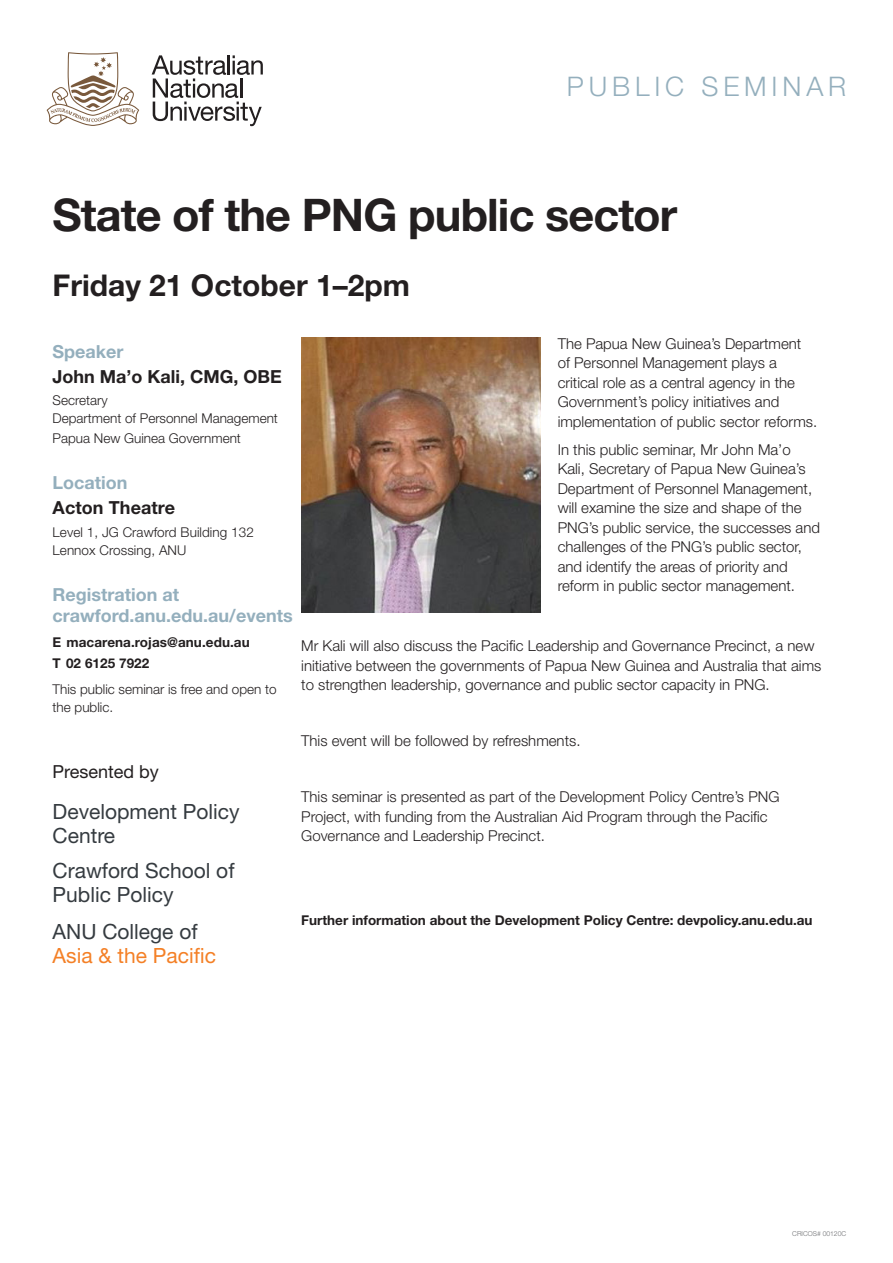
<style>
.page{position:relative;width:893px;height:1263px;background:#fff}
.page>*{position:absolute;margin:0;border:0;box-sizing:border-box;transform-origin:0 0}
.heading_top{font:700 45px "Helvetica Neue LT Std";letter-spacing:-.02em;color:#231f20}
.heading_top-2{font:700 30px "Helvetica Neue LT Std";color:#231f20}
.t1{font:300 27px "Helvetica Neue LT Std";letter-spacing:.18em;color:#94afbd}
.Wayfinder{font:21px/24px "Helvetica Neue LT Std";color:#353b40}
.Wayfinder-2{font:21px/24px "Helvetica Neue LT Std";color:#f48026}
.left_column_headin{font:700 18px/21px "Helvetica Neue LT Std";color:#94afbd}
.left_column_headin-2{font:700 18px "Helvetica Neue LT Std";color:#231f20}
.left_column_bold_b{font:700 18px "Helvetica Neue LT Std";letter-spacing:.005em;color:#231f20}
.Presented_by{font:18px "Helvetica Neue LT Std";color:#231f20}
.body_10_5_13{font:300 15px/19.5px "Helvetica Neue LT Std";color:#231f20}
.left_column_small{font:300 13.5px/18px "Helvetica Neue LT Std";color:#231f20}
.body_10_5_13-2{font:700 13.5px "Helvetica Neue LT Std";color:#231f20}
.left_column_headin-3{font:300 13.5px/18px "Helvetica Neue LT Std";color:#231f20}
.left_column_bold_b-2{font:700 13.5px "Helvetica Neue LT Std";letter-spacing:.005em;color:#231f20}
.Job_number{font:300 6.75px "Helvetica Neue LT Std";color:#6c6d70}
.s1{color:#353b40}
</style>
<div class="page">
<svg style="left:152px;top:55px;width:111px;height:71px"></svg>
<svg style="left:47px;top:52px;width:92px;height:74px"></svg>
<img style="left:301px;top:338px;width:239px;height:274px">
<h3 class="t1" style="left:567px;top:70px;width:281px">PUBLIC SEMINAR</h3>
<p class="heading_top" style="left:53px;top:187px;width:626px">State of the PNG public sector</p>
<p class="heading_top-2" style="left:53px;top:267px;width:359px">Friday 21 October 1–2pm</p>
<p class="left_column_headin" style="left:53px;top:340px;width:73px">Speaker</p>
<p class="left_column_headin-2" style="left:53px;top:365px;width:231px">John Ma’o Kali, CMG, OBE</p>
<p class="left_column_headin-3" style="left:53px;top:391px;width:227px">Secretary<br>Department of Personnel Management</p>
<p class="left_column_headin-3" style="left:53px;top:429px;width:190px">Papua New Guinea Government</p>
<p class="left_column_headin" style="left:53px;top:472px;width:76px">Location</p>
<p class="left_column_bold_b" style="left:53px;top:497px;width:124px">Acton Theatre</p>
<p class="left_column_small" style="left:53px;top:523px;width:203px">Level 1, JG Crawford Building 132<br>Lennox Crossing, ANU</p>
<p class="left_column_headin" style="left:53px;top:583px;width:242px">Registration at crawford.anu.edu.au/events</p>
<p class="left_column_bold_b-2" style="left:53px;top:634px;width:199px">E macarena.rojas@anu.edu.au</p>
<p class="left_column_bold_b-2" style="left:53px;top:655px;width:98px">T 02 6125 7922</p>
<p class="left_column_small" style="left:53px;top:680px;width:226px">This public seminar is free and open to the public.</p>
<p class="Presented_by" style="left:53px;top:761px;width:108px">Presented by</p>
<p class="Wayfinder" style="left:53px;top:799px;width:189px">Development Policy<br>Centre</p>
<p class="Wayfinder" style="left:53px;top:858px;width:183px">Crawford School of<br>Public Policy</p>
<p class="Wayfinder-2" style="left:53px;top:919px;width:165px"><span class="s1">ANU College of<br></span>Asia &amp; the Pacific</p>
<p class="body_10_5_13" style="left:558px;top:333px;width:261px">The Papua New Guinea’s Department of Personnel Management plays a critical role as a central agency in the Government’s policy initiatives and implementation of public sector reforms.</p>
<p class="body_10_5_13" style="left:558px;top:439px;width:264px">In this public seminar, Mr John Ma’o Kali, Secretary of Papua New Guinea’s Department of Personnel Management, will examine the size and shape of the PNG’s public service, the successes and challenges of the PNG’s public sector, and identify the areas of priority and reform in public sector management.</p>
<p class="body_10_5_13" style="left:301px;top:636px;width:522px">Mr Kali will also discuss the Pacific Leadership and Governance Precinct, a new initiative between the governments of Papua New Guinea and Australia that aims to strengthen leadership, governance and public sector capacity in PNG.</p>
<p class="body_10_5_13" style="left:301px;top:731px;width:281px">This event will be followed by refreshments.</p>
<p class="body_10_5_13" style="left:301px;top:787px;width:480px">This seminar is presented as part of the Development Policy Centre’s PNG<br>Project, with funding from the Australian Aid Program through the Pacific<br>Governance and Leadership Precinct.</p>
<p class="body_10_5_13-2" style="left:301px;top:912px;width:513px">Further information about the Development Policy Centre: devpolicy.anu.edu.au</p>
<p class="Job_number" style="left:792px;top:1230px;width:55px">CRICOS# 00120C</p>
</div>
